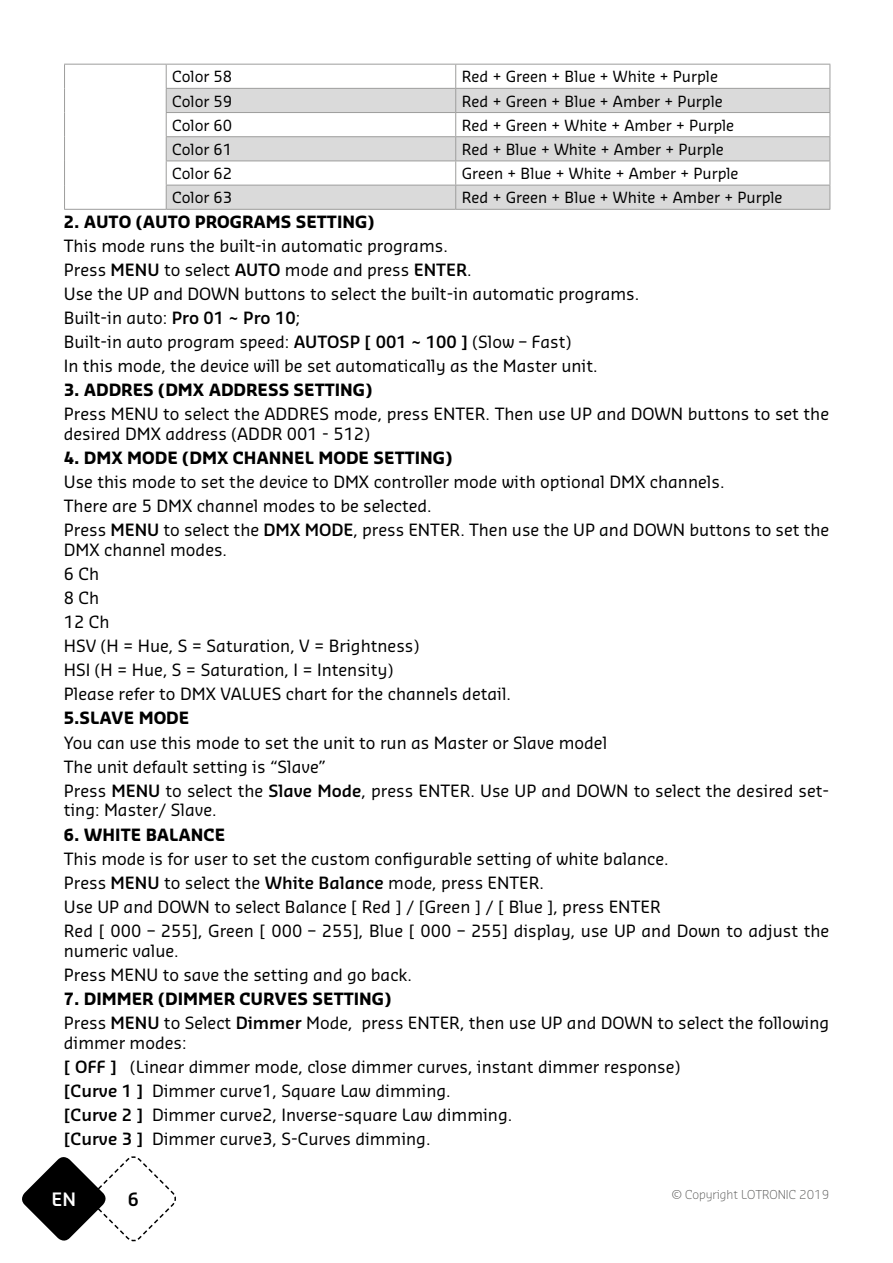
<style>
.page{position:relative;width:893px;height:1263px;background:#fff}
.page>*{position:absolute;margin:0;border:0;box-sizing:border-box;transform-origin:0 0}
.t1{font:600 18px "Sansa";color:#fff}
.t2{font:600 18px "Sansa";color:#000}
.t3{font:16.5px/24px "Sansa";color:#000}
.t4{font:700 16.5px "Sansa";color:#000}
.t5{font:15px "Sansa";color:#000}
.t6{font:300 12px "Sansa";color:#575756}
.s1{font-weight:600}
.s2{font-weight:700}
</style>
<div class="page">
<svg style="left:22px;top:1156px;width:154px;height:86px"></svg>
<svg style="left:167px;top:89px;width:663px;height:120px;fill:#dadada"></svg>
<hr style="left:64px;top:64px;width:102px;height:1px;background:#9d9d9c">
<hr style="left:166px;top:64px;width:290px;height:1px;background:#9d9d9c">
<hr style="left:456px;top:64px;width:374px;height:1px;background:#9d9d9c">
<hr style="left:166px;top:88px;width:290px;height:1px;background:#9d9d9c">
<hr style="left:456px;top:88px;width:374px;height:1px;background:#9d9d9c">
<hr style="left:166px;top:112px;width:290px;height:1px;background:#9d9d9c">
<hr style="left:456px;top:112px;width:374px;height:1px;background:#9d9d9c">
<hr style="left:166px;top:136px;width:290px;height:1px;background:#9d9d9c">
<hr style="left:456px;top:136px;width:374px;height:1px;background:#9d9d9c">
<hr style="left:166px;top:161px;width:290px;height:1px;background:#9d9d9c">
<hr style="left:456px;top:161px;width:374px;height:1px;background:#9d9d9c">
<svg style="left:64px;top:65px;width:1px;height:144px"></svg>
<hr style="left:166px;top:185px;width:290px;height:1px;background:#9d9d9c">
<svg style="left:166px;top:65px;width:1px;height:144px"></svg>
<hr style="left:456px;top:185px;width:374px;height:1px;background:#9d9d9c">
<svg style="left:455px;top:65px;width:1px;height:144px"></svg>
<svg style="left:830px;top:65px;width:1px;height:144px"></svg>
<hr style="left:64px;top:209px;width:102px;height:1px;background:#9d9d9c">
<hr style="left:166px;top:209px;width:290px;height:1px;background:#9d9d9c">
<hr style="left:456px;top:209px;width:374px;height:1px;background:#9d9d9c">
<p class="t5" style="left:172px;top:67px;width:62px">Color 58</p>
<p class="t5" style="left:462px;top:67px;width:258px">Red + Green + Blue + White + Purple</p>
<p class="t5" style="left:172px;top:91px;width:62px">Color 59</p>
<p class="t5" style="left:462px;top:91px;width:262px">Red + Green + Blue + Amber + Purple</p>
<p class="t5" style="left:172px;top:115px;width:62px">Color 60</p>
<p class="t5" style="left:462px;top:115px;width:274px">Red + Green + White + Amber + Purple</p>
<p class="t5" style="left:172px;top:139px;width:62px">Color 61</p>
<p class="t5" style="left:462px;top:139px;width:263px">Red + Blue + White + Amber + Purple</p>
<p class="t5" style="left:172px;top:164px;width:62px">Color 62</p>
<p class="t5" style="left:462px;top:164px;width:278px">Green + Blue + White + Amber + Purple</p>
<p class="t5" style="left:172px;top:188px;width:62px">Color 63</p>
<p class="t5" style="left:462px;top:188px;width:322px">Red + Green + Blue + White + Amber + Purple</p>
<p class="t4" style="left:64px;top:211px;width:312px">2. AUTO (AUTO PROGRAMS SETTING)</p>
<p class="t3" style="left:64px;top:233px;width:577px">This mode runs the built-in automatic programs.<br>Press <span class="s1">MENU</span> to select <span class="s1">AUTO</span> mode and press <span class="s1">ENTER</span>.<br>Use the UP and DOWN buttons to select the built-in automatic programs.<br>Built-in auto: <span class="s1">Pro 01 ~ Pro 10</span>;<br>Built-in auto program speed: <span class="s1">AUTOSP [ 001 ~ 100 ]</span> (Slow – Fast)<br>In this mode, the device will be set automatically as the Master unit.</p>
<p class="t4" style="left:64px;top:379px;width:310px">3. ADDRES (DMX ADDRESS SETTING)</p>
<p class="t3" style="left:64px;top:403px;width:767px;line-height:19.8px">Press MENU to select the ADDRES mode, press ENTER. Then use UP and DOWN buttons to set the desired DMX address (ADDR 001 - 512)</p>
<p class="t4" style="left:64px;top:447px;width:390px">4. DMX MODE (DMX CHANNEL MODE SETTING)</p>
<p class="t3" style="left:64px;top:469px;width:767px">Use this mode to set the device to DMX controller mode with optional DMX channels.<br>There are 5 DMX channel modes to be selected.<br>Press <span class="s1">MENU</span> to select the <span class="s1">DMX MODE</span>, press ENTER. Then use the UP and DOWN buttons to set the</p>
<p class="t3" style="left:64px;top:537px;width:449px">DMX channel modes.<br>6 Ch<br>8 Ch<br>12 Ch<br>HSV (H = Hue, S = Saturation, V = Brightness)<br>HSI (H = Hue, S = Saturation, I = Intensity)<br>Please refer to DMX VALUES chart for the channels detail.</p>
<p class="t4" style="left:64px;top:707px;width:127px">5.SLAVE MODE</p>
<p class="t3" style="left:64px;top:729px;width:767px">You can use this mode to set the unit to run as Master or Slave model<br>The unit default setting is “Slave”<br>Press <span class="s1">MENU</span> to select the <span class="s1">Slave Mode</span>, press ENTER. Use UP and DOWN to select the desired set-</p>
<p class="t3" style="left:64px;top:797px;width:154px">ting: Master/ Slave.</p>
<p class="t4" style="left:64px;top:823px;width:163px">6. WHITE BALANCE</p>
<p class="t3" style="left:64px;top:846px;width:767px">This mode is for user to set the custom configurable setting of white balance.<br>Press <span class="s1">MENU</span> to select the <span class="s1">White Balance</span> mode, press ENTER.<br>Use UP and DOWN to select Balance [ Red ] / [Green ] / [ Blue ], press ENTER<br>Red [ 000 – 255], Green [ 000 – 255], Blue [ 000 – 255] display, use UP and Down to adjust the</p>
<p class="t3" style="left:64px;top:937px;width:350px">numeric value.<br>Press MENU to save the setting and go back.</p>
<p class="t3" style="left:64px;top:986px;width:767px"><span class="s2">7. DIMMER (DIMMER CURVES SETTING)<br></span>Press <span class="s1">MENU</span> to Select <span class="s1">Dimmer</span> Mode, press ENTER, then use UP and DOWN to select the following</p>
<p class="t3" style="left:64px;top:1029px;width:618px">dimmer modes:<br><span class="s1">[ OFF ]</span> (Linear dimmer mode, close dimmer curves, instant dimmer response) <span class="s1">[Curve 1 ]</span> Dimmer curve1, Square Law dimming.<br><span class="s1">[Curve 2 ]</span> Dimmer curve2, Inverse-square Law dimming.<br><span class="s1">[Curve 3 ]</span> Dimmer curve3, S-Curves dimming.</p>
<p class="t1" style="left:52px;top:1187px;width:26px">EN</p>
<p class="t2" style="left:128px;top:1187px;width:13px">6</p>
<p class="t6" style="left:672px;top:1187px;width:159px">© Copyright LOTRONIC 2019</p>
</div>
